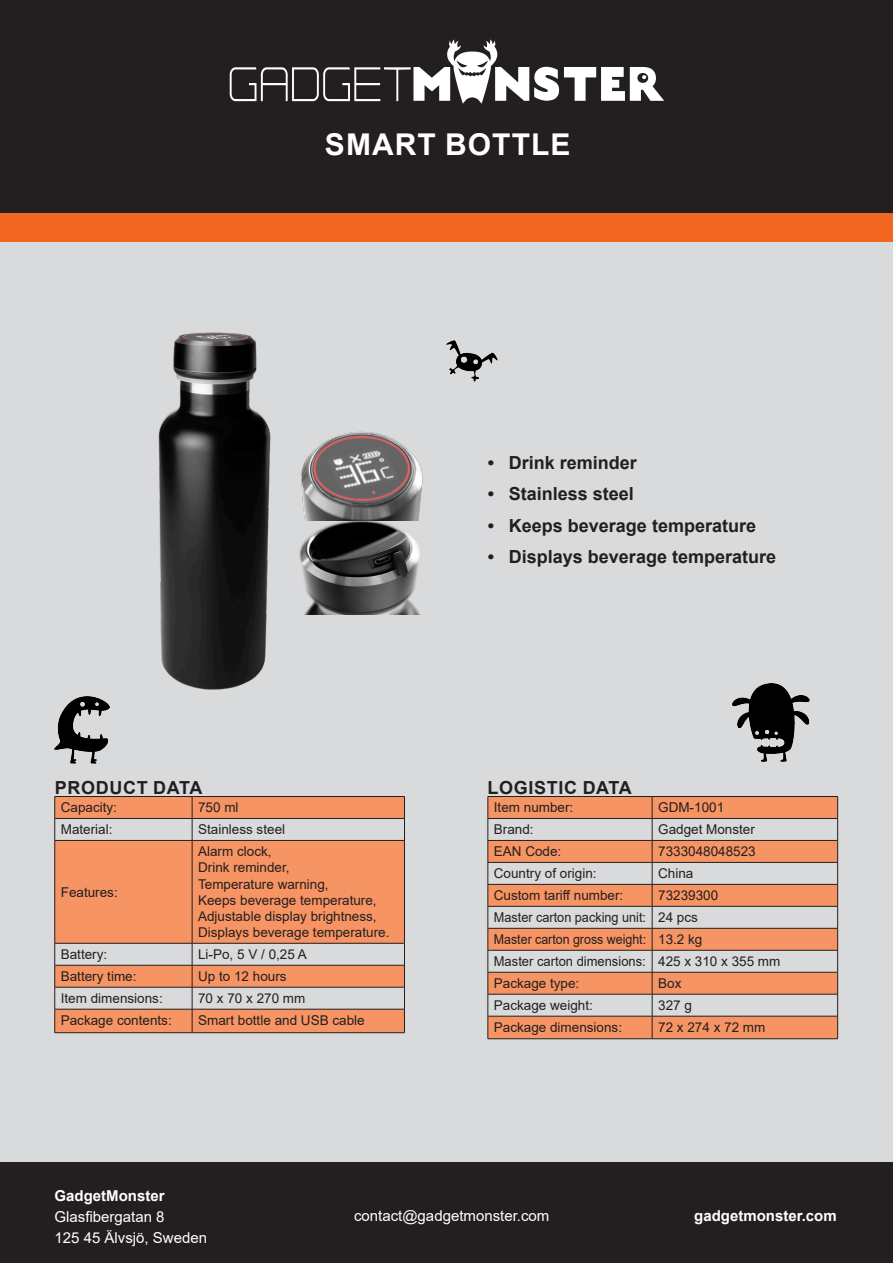
<style>
.page{position:relative;width:893px;height:1263px;background:#d9dadc}
.page>*{position:absolute;margin:0;border:0;box-sizing:border-box;transform-origin:0 0}
.t1{font:700 30px "Arial";letter-spacing:.035em;color:#fff}
.t2{font:700 18px "Arial";color:#231f20}
.t3{font:700 18px "Arial";letter-spacing:.035em;color:#231f20}
.t4{font:15px/21px "Arial";color:#fff}
.t5{font:700 15px "Arial";color:#fff}
.t6{font:13.5px/16.2px "Arial";color:#231f20}
</style>
<div class="page">
<div style="left:0;top:1163px;width:893px;height:100px;background:#231f20"></div>
<img style="left:158px;top:332px;width:113px;height:358px">
<svg style="left:489px;top:797px;width:348px;height:241px;fill:#f79464"></svg>
<hr style="left:488px;top:796px;width:164px;height:1px;background:#231f20">
<hr style="left:652px;top:796px;width:186px;height:1px;background:#231f20">
<hr style="left:488px;top:818px;width:164px;height:1px;background:#231f20">
<hr style="left:652px;top:818px;width:186px;height:1px;background:#231f20">
<hr style="left:488px;top:840px;width:164px;height:1px;background:#231f20">
<hr style="left:652px;top:840px;width:186px;height:1px;background:#231f20">
<hr style="left:488px;top:862px;width:164px;height:1px;background:#231f20">
<hr style="left:652px;top:862px;width:186px;height:1px;background:#231f20">
<hr style="left:488px;top:884px;width:164px;height:1px;background:#231f20">
<hr style="left:652px;top:884px;width:186px;height:1px;background:#231f20">
<hr style="left:488px;top:906px;width:164px;height:1px;background:#231f20">
<hr style="left:652px;top:906px;width:186px;height:1px;background:#231f20">
<hr style="left:488px;top:928px;width:164px;height:1px;background:#231f20">
<hr style="left:652px;top:928px;width:186px;height:1px;background:#231f20">
<hr style="left:488px;top:950px;width:164px;height:1px;background:#231f20">
<hr style="left:652px;top:950px;width:186px;height:1px;background:#231f20">
<hr style="left:488px;top:972px;width:164px;height:1px;background:#231f20">
<hr style="left:652px;top:972px;width:186px;height:1px;background:#231f20">
<hr style="left:488px;top:994px;width:164px;height:1px;background:#231f20">
<hr style="left:652px;top:994px;width:186px;height:1px;background:#231f20">
<hr style="left:488px;top:1016px;width:164px;height:1px;background:#231f20">
<svg style="left:488px;top:797px;width:1px;height:241px"></svg>
<hr style="left:652px;top:1016px;width:186px;height:1px;background:#231f20">
<svg style="left:837px;top:797px;width:1px;height:241px"></svg>
<hr style="left:488px;top:1038px;width:164px;height:1px;background:#231f20">
<hr style="left:652px;top:1038px;width:186px;height:1px;background:#231f20">
<svg style="left:652px;top:797px;width:1px;height:241px"></svg>
<img style="left:55px;top:697px;width:55px;height:66px">
<img style="left:733px;top:683px;width:76px;height:78px">
<img style="left:446px;top:340px;width:51px;height:42px">
<div style="left:0;top:0;width:893px;height:220px;background:#231f20"></div>
<svg style="left:230px;top:39px;width:434px;height:65px"></svg>
<div style="left:0;top:213px;width:893px;height:29px;background:#f36621"></div>
<svg style="left:55px;top:797px;width:349px;height:235px;fill:#f79464"></svg>
<hr style="left:55px;top:796px;width:137px;height:1px;background:#231f20">
<hr style="left:192px;top:796px;width:213px;height:1px;background:#231f20">
<hr style="left:55px;top:818px;width:137px;height:1px;background:#231f20">
<svg style="left:54px;top:797px;width:1px;height:43px"></svg>
<hr style="left:192px;top:818px;width:213px;height:1px;background:#231f20">
<svg style="left:404px;top:797px;width:1px;height:43px"></svg>
<hr style="left:55px;top:840px;width:137px;height:1px;background:#231f20">
<hr style="left:54px;top:841px;width:1px;height:102px;background:#231f20">
<hr style="left:192px;top:840px;width:213px;height:1px;background:#231f20">
<hr style="left:404px;top:841px;width:1px;height:102px;background:#231f20">
<hr style="left:55px;top:943px;width:137px;height:1px;background:#231f20">
<hr style="left:192px;top:943px;width:213px;height:1px;background:#231f20">
<hr style="left:55px;top:965px;width:137px;height:1px;background:#231f20">
<hr style="left:192px;top:965px;width:213px;height:1px;background:#231f20">
<hr style="left:55px;top:987px;width:137px;height:1px;background:#231f20">
<hr style="left:192px;top:987px;width:213px;height:1px;background:#231f20">
<hr style="left:55px;top:1009px;width:137px;height:1px;background:#231f20">
<svg style="left:54px;top:943px;width:1px;height:89px"></svg>
<hr style="left:192px;top:1009px;width:213px;height:1px;background:#231f20">
<svg style="left:404px;top:943px;width:1px;height:89px"></svg>
<hr style="left:55px;top:1032px;width:137px;height:1px;background:#231f20">
<hr style="left:192px;top:1032px;width:213px;height:1px;background:#231f20">
<svg style="left:192px;top:797px;width:1px;height:43px"></svg>
<hr style="left:192px;top:841px;width:1px;height:102px;background:#231f20">
<svg style="left:192px;top:943px;width:1px;height:89px"></svg>
<img style="left:299px;top:431px;width:124px;height:184px">
<h1 class="t1" style="left:325px;top:123px;width:247px">SMART BOTTLE</h1>
<h2 class="t2" style="left:488px;top:450px;width:151px">• Drink reminder</h2>
<h2 class="t2" style="left:488px;top:481px;width:148px">• Stainless steel</h2>
<h2 class="t2" style="left:488px;top:513px;width:270px">• Keeps beverage temperature</h2>
<h2 class="t2" style="left:488px;top:544px;width:290px">• Displays beverage temperature</h2>
<h2 class="t3" style="left:55px;top:775px;width:149px">PRODUCT DATA</h2>
<h2 class="t3" style="left:488px;top:775px;width:146px">LOGISTIC DATA</h2>
<p class="t6" style="left:61px;top:799px;width:58px">Capacity:</p>
<p class="t6" style="left:198px;top:799px;width:42px">750 ml</p>
<p class="t6" style="left:61px;top:821px;width:53px">Material:</p>
<p class="t6" style="left:198px;top:821px;width:89px">Stainless steel</p>
<p class="t6" style="left:61px;top:884px;width:59px">Features:</p>
<p class="t6" style="left:198px;top:843px;width:193px">Alarm clock,<br>Drink reminder,<br>Temperature warning,<br>Keeps beverage temperature,<br>Adjustable display brightness,<br>Displays beverage temperature.</p>
<p class="t6" style="left:61px;top:946px;width:48px">Battery:</p>
<p class="t6" style="left:198px;top:946px;width:110px">Li-Po, 5 V / 0,25 A</p>
<p class="t6" style="left:61px;top:968px;width:77px">Battery time:</p>
<p class="t6" style="left:198px;top:968px;width:90px">Up to 12 hours</p>
<p class="t6" style="left:61px;top:990px;width:104px">Item dimensions:</p>
<p class="t6" style="left:198px;top:990px;width:109px">70 x 70 x 270 mm</p>
<p class="t6" style="left:61px;top:1012px;width:113px">Package contents:</p>
<p class="t6" style="left:198px;top:1012px;width:168px">Smart bottle and USB cable</p>
<p class="t6" style="left:494px;top:799px;width:81px">Item number:</p>
<p class="t6" style="left:658px;top:799px;width:68px">GDM-1001</p>
<p class="t6" style="left:494px;top:821px;width:41px">Brand:</p>
<p class="t6" style="left:658px;top:821px;width:98px">Gadget Monster</p>
<p class="t6" style="left:494px;top:843px;width:69px">EAN Code:</p>
<p class="t6" style="left:658px;top:843px;width:99px">7333048048523</p>
<p class="t6" style="left:494px;top:865px;width:104px">Country of origin:</p>
<p class="t6" style="left:658px;top:865px;width:37px">China</p>
<p class="t6" style="left:494px;top:887px;width:131px">Custom tariff number:</p>
<p class="t6" style="left:494px;top:884px;width:288px;line-height:21.9px;text-indent:164px">73239300<br>Master carton packing unit: 24 pcs<br>Master carton gross weight: 13.2 kg<br>Master carton dimensions: 425 x 310 x 355 mm<br>Package type:</p>
<p class="t6" style="left:658px;top:975px;width:25px">Box</p>
<p class="t6" style="left:494px;top:997px;width:101px">Package weight:</p>
<p class="t6" style="left:658px;top:997px;width:35px">327 g</p>
<p class="t6" style="left:494px;top:1019px;width:130px">Package dimensions:</p>
<p class="t6" style="left:658px;top:1019px;width:109px">72 x 274 x 72 mm</p>
<p class="t5" style="left:55px;top:1185px;width:112px">GadgetMonster</p>
<p class="t4" style="left:55px;top:1206px;width:154px">Glasfibergatan 8<br>125 45 Älvsjö, Sweden</p>
<p class="t4" style="left:354px;top:1205px;width:197px">contact@gadgetmonster.com</p>
<p class="t5" style="left:694px;top:1205px;width:144px">gadgetmonster.com</p>
</div>
